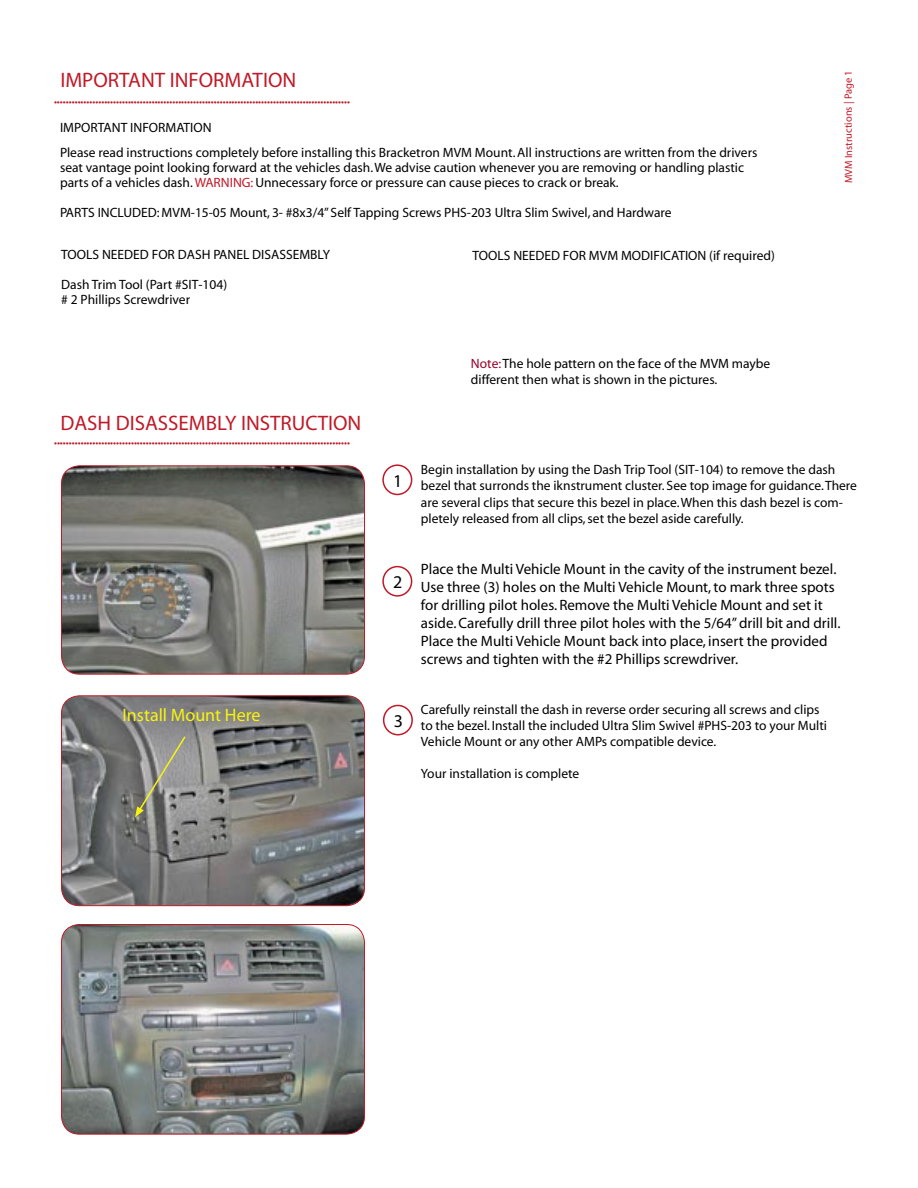
<style>
.page{position:relative;width:918px;height:1188px;background:#fff}
.page>*{position:absolute;margin:0;border:0;box-sizing:border-box;transform-origin:0 0}
.t1{font:700 21px "Futura";color:#bf1a27}
.t2{font:18px "Futura";color:#f7f410}
.t3{font:700 18px "Futura";color:#000}
.t4{font:15px/18px "Aquiline";color:#000}
.t5{font:13.5px/16.5px "Futura";color:#000}
.t6{font:700 13.5px "Futura";color:#000}
.t7{font:700 10.5px "Futura";color:#bf1a27}
.t8{font:10.5px "Futura";color:#bf1a27}
.s1{font-weight:700;color:#bf1a27}
.s2{font-weight:700}
.s3{font-weight:400}
.s4{font-weight:400;font-style:italic}
.s5{color:#970029}
</style>
<div class="page">
<svg style="left:61px;top:465px;width:304px;height:209px"></svg>
<svg style="left:61px;top:695px;width:304px;height:211px"></svg>
<svg style="left:61px;top:924px;width:304px;height:210px"></svg>
<svg style="left:135px;top:735px;width:52px;height:82px"></svg>
<div style="left:382px;top:464px;width:30px;height:31px;border:2px solid #bf1a27;border-radius:50%"></div>
<div style="left:382px;top:566px;width:30px;height:31px;border:2px solid #bf1a27;border-radius:50%"></div>
<div style="left:383px;top:705px;width:30px;height:30px;border:2px solid #bf1a27;border-radius:50%"></div>
<p class="t1" style="left:60px;top:70px;width:238px">IMPORTANT INFORMATION</p>
<p class="t7" style="left:54px;top:98px;width:298px">••••••••••••••••••••••••••••••••••••••••••••••••••••••••••••••••••••••••••••••••••••••••••••••••••••</p>
<p class="t6" style="left:60px;top:121px;width:153px">IMPORTANT INFORMATION</p>
<p class="t5" style="left:60px;top:146px;width:699px;line-height:15px">Please read instructions completely before installing this Bracketron MVM Mount. All instructions are written from the drivers seat vantage point looking forward at the vehicles dash. We advise caution whenever you are removing or handling plastic parts of a vehicles dash. <span class="s1">WARNING:</span> Unnecessary force or pressure can cause pieces to crack or break.</p>
<p class="t5" style="left:60px;top:205px;width:613px"><span class="s2">PARTS INCLUDED:</span> MVM-15-05 Mount, 3- #8x3/4” Self Tapping Screws PHS-203 Ultra Slim Swivel, and Hardware</p>
<p class="t6" style="left:61px;top:248px;width:270px">TOOLS NEEDED FOR DASH PANEL DISASSEMBLY</p>
<p class="t6" style="left:472px;top:249px;width:304px">TOOLS NEEDED FOR MVM MODIFICATION <span class="s3">(</span><span class="s4">if required</span><span class="s3">)</span></p>
<p class="t5" style="left:61px;top:277px;width:167px">Dash Trim Tool (Part #SIT-104)</p>
<p class="t5" style="left:61px;top:292px;width:130px"># 2 Phillips Screwdriver</p>
<p class="t1" style="left:60px;top:412px;width:303px">DASH DISASSEMBLY INSTRUCTION</p>
<p class="t7" style="left:54px;top:439px;width:298px">••••••••••••••••••••••••••••••••••••••••••••••••••••••••••••••••••••••••••••••••••••••••••••••••••••</p>
<p class="t5" style="left:471px;top:356px;width:301px"><span class="s5">Note:</span>The hole pattern on the face of the MVM maybe different then what is shown in the pictures.</p>
<p class="t8" style="left:843px;top:183px;width:114px;rotate:-90deg">MVM Instructions | <span class="s2">Page 1</span></p>
<p class="t2" style="left:123px;top:706px;width:139px">Install Mount Here</p>
<p class="t3" style="left:393px;top:472px;width:11px">1</p>
<p class="t3" style="left:393px;top:573px;width:11px">2</p>
<p class="t3" style="left:394px;top:712px;width:11px">3</p>
<p class="t5" style="left:421px;top:462px;width:438px">Begin installation by using the Dash Trip Tool (SIT-104) to remove the dash bezel that surronds the iknstrument cluster. See top image for guidance. There are several clips that secure this bezel in place. When this dash bezel is com&shy;pletely released from all clips, set the bezel aside carefully.</p>
<p class="t4" style="left:421px;top:561px;width:421px">Place the <span class="s2">Multi Vehicle Mount</span> in the cavity of the instrument bezel.<br>Use three (3) holes on the <span class="s2">Multi Vehicle Mount</span>, to mark three spots for drilling pilot holes. Remove the <span class="s2">Multi Vehicle Mount</span> and set it aside. <span class="s2">Carefully</span> drill three pilot holes with the 5/64” drill bit and drill.<br>Place the <span class="s2">Multi Vehicle Mount</span> back into place, insert the provided screws and tighten with the #2 Phillips screwdriver.</p>
<p class="t5" style="left:421px;top:702px;width:408px">Carefully reinstall the dash in reverse order securing all screws and clips to the bezel. Install the included Ultra Slim Swivel #PHS-203 to your Multi<br>Vehicle Mount or any other AMPs compatible device.</p>
<p class="t5" style="left:421px;top:766px;width:160px">Your installation is complete</p>
</div>
